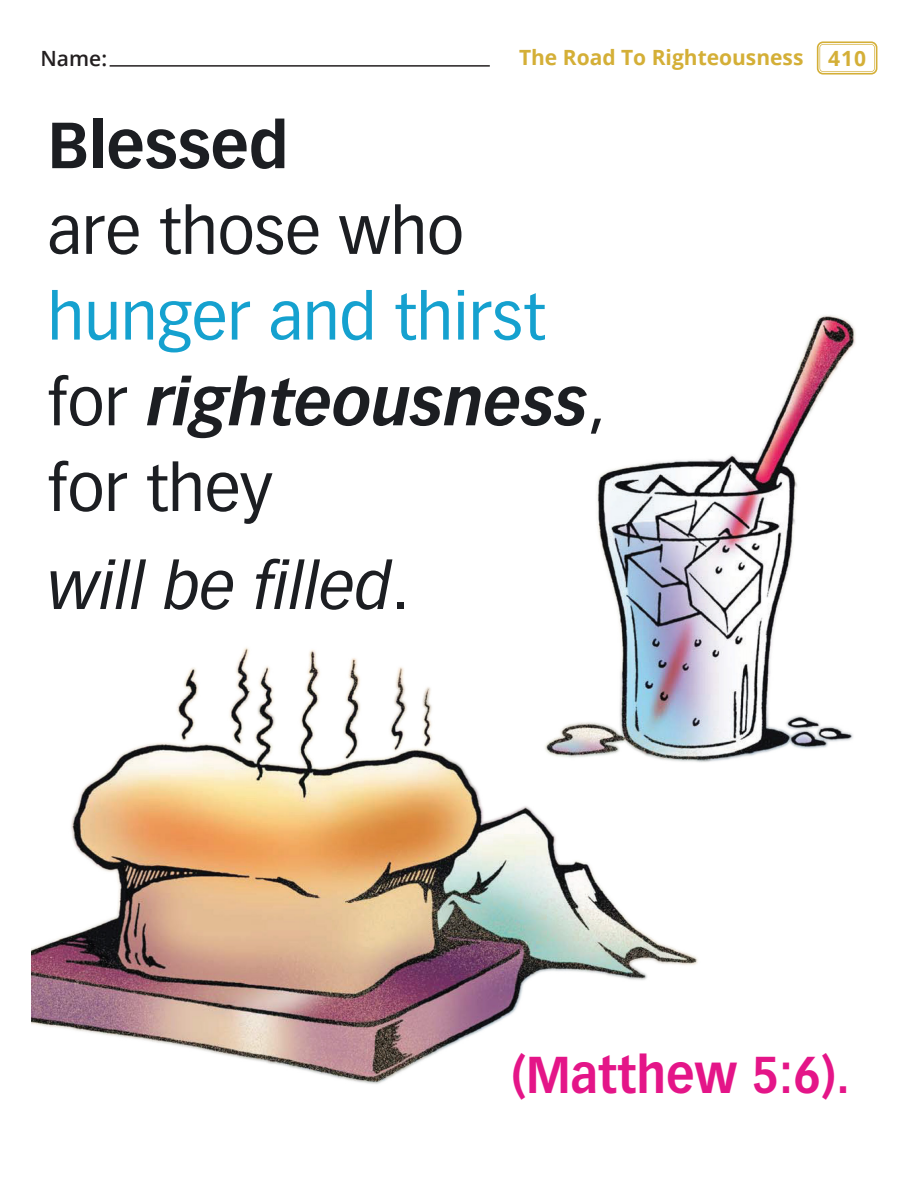
<style>
.page{position:relative;width:918px;height:1188px;background:#fff}
.page>*{position:absolute;margin:0;border:0;box-sizing:border-box;transform-origin:0 0}
.t1{font:63.9px/85.7px "Vectora LT Std";color:#15a1cf}
.t2{font:italic 63.9px "Vectora LT Std";color:#1c1e22}
.t3{font:63.9px "Vectora LT Std";color:#1c1e22}
.t4{font:700 63.9px "Vectora LT Std";color:#1c1e22}
.t5{font:700 50.85px "Vectora LT Std";color:#e41588;scale:.93 1}
.t6{font:700 21px "Open Sans";color:#d4af37}
.t7{font:600 21px "Open Sans";color:#231f20}
.s1{color:#1c1e22}
.s2{font-weight:700;font-style:italic;color:#1c1e22}
.s3{font-style:normal}
</style>
<div class="page">
<img style="left:32px;top:315px;width:824px;height:769px">
<svg style="left:817px;top:41px;width:60px;height:34px"></svg>
<hr style="left:110px;top:65px;width:380px;height:2px;background:#231f20">
<p class="t7" style="left:41px;top:44px;width:68px">Name:</p>
<p class="t6" style="left:519px;top:43px;width:286px">The Road To Righteousness</p>
<p class="t6" style="left:828px;top:43px;width:40px">410</p>
<p class="t4" style="left:48px;top:118px;width:243px">Blessed</p>
<p class="t3" style="left:48px;top:204px;width:418px">are those who</p>
<p class="t1" style="left:48px;top:277px;width:560px">hunger and thirst <span class="s1">for</span> <span class="s2">righteousness</span><span class="s1">, for they</span></p>
<p class="t2" style="left:48px;top:550px;width:364px">will be filled<span class="s3">.</span></p>
<p class="t5" style="left:511px;top:1054px;width:366px">(Matthew 5:6).</p>
</div>
